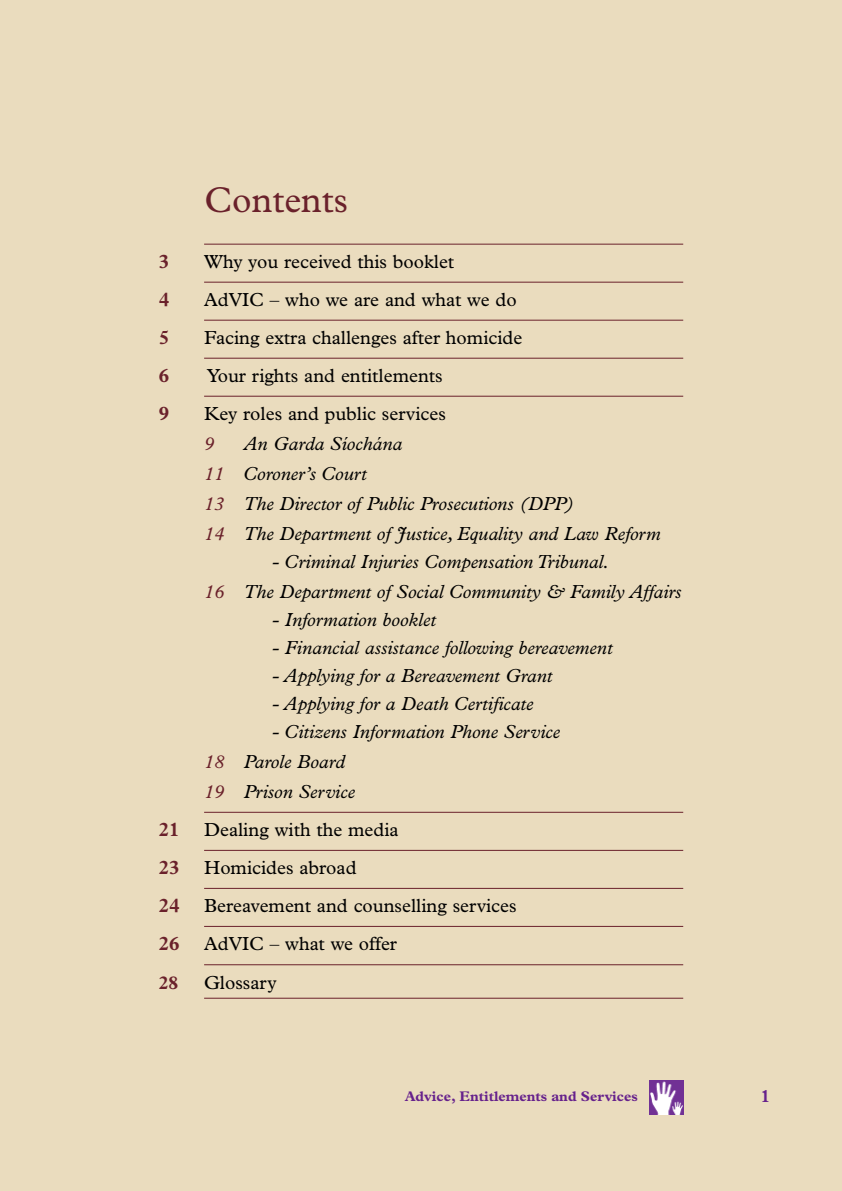
<style>
.page{position:relative;width:842px;height:1191px;background:#eadcbe}
.page>*{position:absolute;margin:0;border:0;box-sizing:border-box;transform-origin:0 0}
.t1{font:36px "Plantin";color:#6a212b}
.t2{font:700 20px "Plantin";color:#6a212b}
.t3{font:italic 19px/30px "Plantin";color:#000}
.t4{font:19px/38px "Plantin";color:#000}
.t5{font:italic 19px "Plantin";color:#6a212b}
.t6{font:700 18px "Plantin";color:#66218c}
.t7{font:700 14px "Plantin";color:#66218c}
.s1{color:#6a212b}
.s2{font-weight:700;font-size:20px;color:#6a212b}
.s3{font-weight:700;color:#6a212b}
</style>
<div class="page">
<hr style="left:204px;top:244px;width:479px;height:1px;background:#6a212b">
<hr style="left:204px;top:282px;width:479px;height:1px;background:#6a212b">
<hr style="left:204px;top:320px;width:479px;height:1px;background:#6a212b">
<hr style="left:204px;top:358px;width:479px;height:1px;background:#6a212b">
<hr style="left:204px;top:396px;width:479px;height:1px;background:#6a212b">
<hr style="left:204px;top:812px;width:479px;height:1px;background:#6a212b">
<hr style="left:204px;top:850px;width:479px;height:1px;background:#6a212b">
<hr style="left:204px;top:888px;width:479px;height:1px;background:#6a212b">
<hr style="left:204px;top:926px;width:479px;height:1px;background:#6a212b">
<hr style="left:204px;top:964px;width:479px;height:1px;background:#6a212b">
<hr style="left:204px;top:997px;width:479px;height:1px;background:#6a212b">
<img style="left:649px;top:1080px;width:34px;height:34px">
<h1 class="t1" style="left:204px;top:187px;width:145px">Contents</h1>
<p class="t2" style="left:159px;top:254px;width:12px">3</p>
<p class="t4" style="left:204px;top:244px;width:252px">Why you received this booklet</p>
<p class="t2" style="left:159px;top:292px;width:12px">4</p>
<p class="t4" style="left:204px;top:282px;width:314px">AdVIC – who we are and what we do</p>
<p class="t2" style="left:159px;top:330px;width:12px">5</p>
<p class="t4" style="left:204px;top:320px;width:320px">Facing extra challenges after homicide</p>
<p class="t2" style="left:159px;top:368px;width:12px">6</p>
<p class="t4" style="left:207px;top:358px;width:238px">Your rights and entitlements</p>
<p class="t2" style="left:159px;top:406px;width:12px">9</p>
<p class="t4" style="left:204px;top:396px;width:243px">Key roles and public services</p>
<p class="t5" style="left:204px;top:437px;width:11px">9</p>
<p class="t3" style="left:204px;top:430px;width:458px;text-indent:40px">An Garda Síochána<br><span class="s1">11</span> Coroner’s Court<br><span class="s1">13</span> The Director of Public Prosecutions (DPP)<br><span class="s1">14</span> The Department of Justice, Equality and Law Reform</p>
<p class="t3" style="left:204px;top:548px;width:479px;text-align:center">- Criminal Injuries Compensation Tribunal.<br><span class="s1">16</span> The Department of Social Community &amp; Family Affairs</p>
<p class="t3" style="left:272px;top:606px;width:165px">- Information booklet</p>
<p class="t3" style="left:272px;top:634px;width:342px">- Financial assistance following bereavement</p>
<p class="t3" style="left:272px;top:662px;width:282px">- Applying for a Bereavement Grant</p>
<p class="t3" style="left:272px;top:690px;width:263px">- Applying for a Death Certificate</p>
<p class="t3" style="left:204px;top:718px;width:358px;text-indent:68px">- Citizens Information Phone Service<br><span class="s1">18</span> Parole Board<br><span class="s1">19</span> Prison Service</p>
<p class="t4" style="left:159px;top:812px;width:359px"><span class="s2">21</span> Dealing with the media<br><span class="s2">23</span> Homicides abroad<br><span class="s2">24</span> Bereavement and counselling services<br><span class="s2">26</span> AdVIC – what we offer<br><span class="s3">28</span></p>
<p class="t4" style="left:204px;top:964px;width:74px">Glossary</p>
<p class="t7" style="left:405px;top:1091px;width:235px">Advice, Entitlements and Services</p>
<p class="t6" style="left:761px;top:1089px;width:11px">1</p>
</div>
